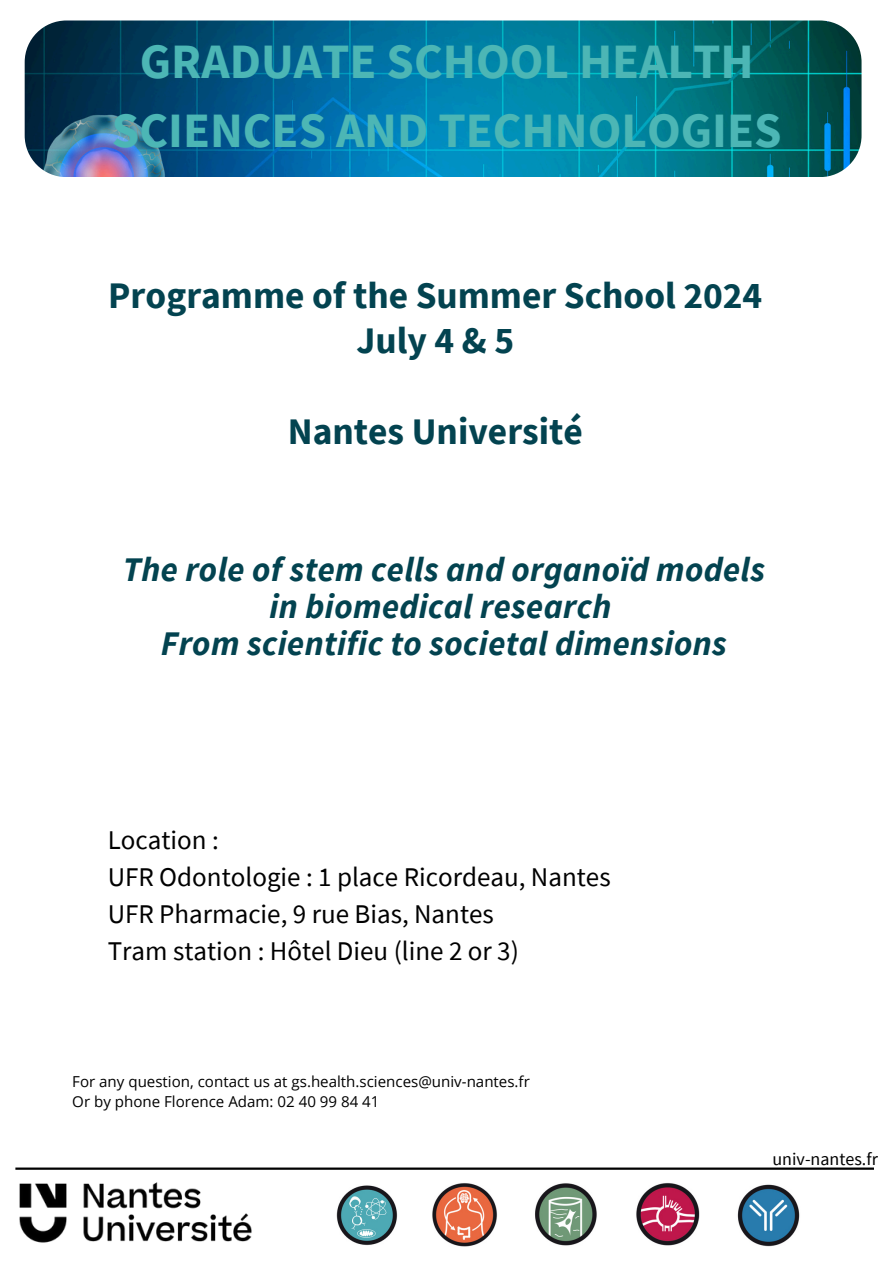
<style>
.page{position:relative;width:894px;height:1264px;background:#fff}
.page>*{position:absolute;margin:0;border:0;box-sizing:border-box;transform-origin:0 0}
.t1{font:700 49.35px/68.7px "Source Sans Pro";color:#4cb6b5;text-align:center}
.t2{font:700 37.5px/45px "Source Sans Pro";color:#034350;text-align:center}
.t3{font:italic 700 34.5px/37.2px "Source Sans Pro";letter-spacing:.01em;color:#034350;text-align:center}
.t4{font:27px/37.2px "Source Sans Pro";color:#000}
.t5{font:18px "Source Sans Pro";color:#000}
.t6{font:15.15px "Open Sans";color:#000}
</style>
<div class="page">
<img style="left:25px;top:20px;width:836px;height:157px;border-radius:42px">
<img style="left:15px;top:1169px;width:251px;height:74px">
<hr style="left:15px;top:1167px;width:858px;height:2px;background:#000">
<img style="left:337px;top:1185px;width:60px;height:59px">
<img style="left:432px;top:1183px;width:65px;height:64px">
<img style="left:535px;top:1183px;width:62px;height:63px">
<img style="left:636px;top:1183px;width:63px;height:63px">
<img style="left:737px;top:1184px;width:63px;height:62px">
<h2 class="t1" style="left:112px;top:26px;width:671px">GRADUATE SCHOOL HEALTH<br>SCIENCES AND TECHNOLOGIES</h2>
<h2 class="t2" style="left:108px;top:272px;width:655px">Programme of the Summer School 2024<br>July4&amp;5</h2>
<h2 class="t2" style="left:288px;top:407px;width:296px">Nantes Université</h2>
<h1 class="t3" style="left:123px;top:550px;width:643px">The role of stem cells and organoïd models in biomedical research<br>From scientific to societal dimensions</h1>
<p class="t4" style="left:108px;top:820px;width:504px">Location :<br>UFR Odontologie : 1 place Ricordeau, Nantes<br>UFR Pharmacie, 9 rue Bias, Nantes<br>Tram station : Hôtel Dieu (line 2 or 3)</p>
<p class="t6" style="left:72px;top:1070px;width:459px">For any question, contact us at gs.health.sciences@univ-nantes.fr</p>
<p class="t6" style="left:72px;top:1091px;width:308px">Or by phone Florence Adam: 02 40 99 84 41</p>
<p class="t5" style="left:772px;top:1147px;width:107px">univ-nantes.fr</p>
</div>
